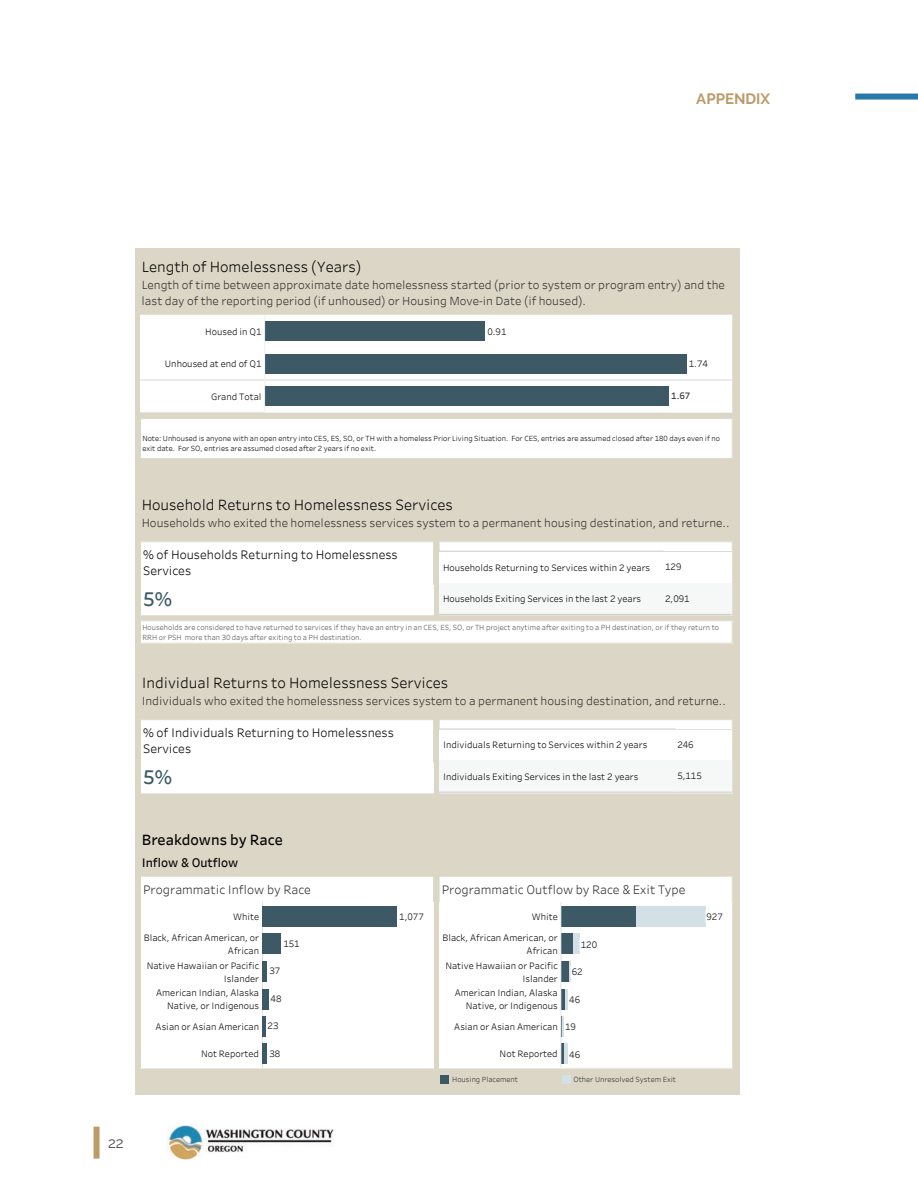
<style>
.page{position:relative;width:918px;height:1188px;background:#fff}
.page>*{position:absolute;margin:0;border:0;box-sizing:border-box;transform-origin:0 0}
.t1{font:19.35px "Tableau Book 0 75";color:#3c5965}
.t2{font:700 15px "Raleway";color:#bc9b69}
.t3{font:15px "Raleway";color:#4b4c4d}
.t4{font:14.55px "Tableau Book 0 50";color:#040503}
.t5{font:14.55px "Tableau Book 0 75";color:#040503}
.t6{font:12.15px/16.4px "Tableau Book 0 50";color:#040503}
.t7{font:12.15px "Tableau Book 0 50";color:#313232}
.t8{font:12.15px "Tableau Book 0 75";color:#040503}
.t9{font:11.55px/15.8px "Tableau Book 0 50";color:#313232}
.t10{font:9.15px/12.8px "Tableau Book 0 50";color:#040503;text-align:right}
.t11{font:9.15px "Tableau Medium 0 50";color:#313232}
.t12{font:7.35px/10.4px "Tableau Book 0 50";color:#040503}
.t13{font:7.35px/10.4px "Tableau Book 0 50";color:#545554}
.t14{font:7.35px "Tableau Book 0 50";color:#313232}
</style>
<div class="page">
<img style="left:166px;top:1125px;width:168px;height:35px">
<div style="left:94px;top:1127px;width:6px;height:32px;background:#bc9b69"></div>
<div style="left:135px;top:249px;width:605px;height:576px;background:#dbd6c6"></div>
<div style="left:141px;top:315px;width:591px;height:98px;background:#fff"></div>
<hr style="left:141px;top:380px;width:124px;height:1px;background:#d7d7d7">
<hr style="left:141px;top:413px;width:124px;height:1px;background:#d7d7d7">
<hr style="left:265px;top:380px;width:467px;height:1px;background:#d7d7d7">
<div style="left:265px;top:387px;width:404px;height:19px;background:#3c5965"></div>
<div style="left:265px;top:355px;width:421px;height:19px;background:#3c5965"></div>
<div style="left:265px;top:322px;width:220px;height:19px;background:#3c5965"></div>
<hr style="left:265px;top:413px;width:467px;height:1px;background:#f6f8f8">
<hr style="left:265px;top:315px;width:1px;height:98px;background:#f6f8f8">
<div style="left:140px;top:418px;width:593px;height:41px;background:#fff"></div>
<div style="left:140px;top:418px;width:593px;height:41px;border:1px solid #dbd6c6"></div>
<div style="left:439px;top:541px;width:294px;height:75px;background:#fff"></div>
<div style="left:439px;top:541px;width:294px;height:75px;border:1px solid #dbd6c6"></div>
<div style="left:439px;top:551px;width:292px;height:63px;background:#fff"></div>
<div style="left:439px;top:583px;width:224px;height:31px;background:#f6f8f8"></div>
<hr style="left:439px;top:551px;width:224px;height:1px;background:#cbcac9">
<hr style="left:439px;top:614px;width:224px;height:1px;background:#cbcac9">
<div style="left:663px;top:583px;width:68px;height:31px;background:#f6f8f8"></div>
<hr style="left:663px;top:551px;width:68px;height:1px;background:#cbcac9">
<hr style="left:663px;top:614px;width:68px;height:1px;background:#cbcac9">
<div style="left:140px;top:541px;width:294px;height:75px;background:#fff"></div>
<div style="left:140px;top:541px;width:294px;height:75px;border:1px solid #dbd6c6"></div>
<div style="left:141px;top:585px;width:292px;height:30px;background:#fff"></div>
<div style="left:140px;top:620px;width:593px;height:23px;background:#fff"></div>
<div style="left:140px;top:620px;width:593px;height:23px;border:1px solid #dbd6c6"></div>
<div style="left:439px;top:719px;width:294px;height:74px;background:#fff"></div>
<div style="left:439px;top:719px;width:294px;height:74px;border:1px solid #dbd6c6"></div>
<div style="left:439px;top:729px;width:292px;height:63px;background:#fff"></div>
<div style="left:439px;top:761px;width:236px;height:31px;background:#f6f8f8"></div>
<hr style="left:439px;top:729px;width:236px;height:1px;background:#cbcac9">
<hr style="left:439px;top:792px;width:236px;height:1px;background:#cbcac9">
<div style="left:675px;top:761px;width:56px;height:31px;background:#f6f8f8"></div>
<hr style="left:675px;top:729px;width:56px;height:1px;background:#cbcac9">
<hr style="left:675px;top:792px;width:56px;height:1px;background:#cbcac9">
<div style="left:140px;top:719px;width:294px;height:74px;background:#fff"></div>
<div style="left:140px;top:719px;width:294px;height:74px;border:1px solid #dbd6c6"></div>
<div style="left:141px;top:763px;width:292px;height:30px;background:#fff"></div>
<div style="left:135px;top:822px;width:605px;height:272px;background:#dbd6c6"></div>
<div style="left:140px;top:876px;width:294px;height:192px;background:#fff"></div>
<svg style="left:262px;top:903px;width:1px;height:164px"></svg>
<div style="left:262px;top:1043px;width:5px;height:21px;background:#3c5965"></div>
<hr style="left:262px;top:1016px;width:3px;height:21px;background:#3c5965">
<div style="left:262px;top:989px;width:6px;height:20px;background:#3c5965"></div>
<div style="left:262px;top:961px;width:5px;height:21px;background:#3c5965"></div>
<div style="left:262px;top:934px;width:19px;height:20px;background:#3c5965"></div>
<div style="left:262px;top:906px;width:135px;height:21px;background:#3c5965"></div>
<div style="left:439px;top:876px;width:294px;height:192px;background:#fff"></div>
<div style="left:561px;top:989px;width:5px;height:20px;background:#3c5965"></div>
<div style="left:561px;top:961px;width:8px;height:21px;background:#3c5965"></div>
<div style="left:561px;top:934px;width:13px;height:20px;background:#3c5965"></div>
<div style="left:561px;top:906px;width:76px;height:21px;background:#3c5965"></div>
<hr style="left:564px;top:1043px;width:4px;height:21px;background:#d3e0e5">
<svg style="left:562px;top:933px;width:2px;height:131px"></svg>
<hr style="left:566px;top:989px;width:2px;height:20px;background:#d3e0e5">
<hr style="left:569px;top:961px;width:2px;height:21px;background:#d3e0e5">
<div style="left:574px;top:934px;width:6px;height:20px;background:#d3e0e5"></div>
<div style="left:637px;top:906px;width:69px;height:21px;background:#d3e0e5"></div>
<div style="left:705px;top:911px;width:20px;height:12px;background:#fff"></div>
<hr style="left:561px;top:1067px;width:171px;height:1px;background:#f6f8f8">
<hr style="left:561px;top:903px;width:1px;height:165px;background:#f6f8f8">
<div style="left:441px;top:1075px;width:8px;height:9px;background:#3c5965"></div>
<div style="left:562px;top:1075px;width:9px;height:9px;background:#d3e0e5"></div>
<div style="left:855px;top:94px;width:63px;height:6px;background:#2978aa"></div>
<h2 class="t2" style="left:696px;top:91px;width:75px">APPENDIX</h2>
<h3 class="t4" style="left:142px;top:256px;width:221px">Length of Homelessness (Years)</h3>
<p class="t9" style="left:142px;top:276px;width:585px">Length of time between approximate date homelessness started (prior to system or program entry) and the last day of the reporting period (if unhoused) or Housing Move-in Date (if housed).</p>
<p class="t10" style="left:205px;top:325px;width:58px">Housed in Q1</p>
<p class="t10" style="left:165px;top:357px;width:98px">Unhoused at end of Q1</p>
<p class="t10" style="left:211px;top:390px;width:52px">Grand Total</p>
<p class="t10" style="left:487px;top:324px;width:21px">0.91</p>
<p class="t10" style="left:689px;top:357px;width:21px">1.74</p>
<p class="t11" style="left:671px;top:389px;width:21px">1.67</p>
<p class="t12" style="left:142px;top:433px;width:579px">Note: Unhoused is anyone with an open entry into CES, ES, SO, or TH with a homeless Prior Living Situation. For CES, entries are assumed closed after 180 days even if no exit date. For SO, entries are assumed closed after 2 years if no exit.</p>
<h3 class="t4" style="left:142px;top:494px;width:313px">Household Returns to Homelessness Services</h3>
<p class="t9" style="left:142px;top:514px;width:589px">Households who exited the homelessness services system to a permanent housing destination, and returne..</p>
<h3 class="t6" style="left:143px;top:546px;width:256px">% of Households Returning to Homelessness<br>Services</h3>
<h1 class="t1" style="left:143px;top:585px;width:30px">5%</h1>
<p class="t10" style="left:665px;top:560px;width:18px">129</p>
<p class="t10" style="left:443px;top:561px;width:209px">Households Returning to Services within 2 years</p>
<p class="t10" style="left:443px;top:592px;width:200px">Households Exiting Services in the last 2 years</p>
<p class="t10" style="left:665px;top:591px;width:26px">2,091</p>
<p class="t13" style="left:142px;top:621px;width:578px">Households are considered to have returned to services if they have an entry in an CES, ES, SO, or TH project anytime after exiting to a PH destination, or if they return to<br>RRH or PSH more than 30 days after exiting to a PH destination.</p>
<h3 class="t4" style="left:142px;top:672px;width:308px">Individual Returns to Homelessness Services</h3>
<p class="t9" style="left:142px;top:693px;width:586px">Individuals who exited the homelessness services system to a permanent housing destination, and returne..</p>
<h3 class="t6" style="left:143px;top:724px;width:252px">% of Individuals Returning to Homelessness<br>Services</h3>
<h1 class="t1" style="left:143px;top:763px;width:30px">5%</h1>
<p class="t10" style="left:677px;top:738px;width:18px">246</p>
<p class="t10" style="left:443px;top:738px;width:206px">Individuals Returning to Services within 2 years</p>
<p class="t10" style="left:443px;top:770px;width:197px">Individuals Exiting Services in the last 2 years</p>
<p class="t10" style="left:677px;top:769px;width:26px">5,115</p>
<h3 class="t5" style="left:142px;top:829px;width:143px">Breakdowns by Race</h3>
<h3 class="t8" style="left:142px;top:854px;width:98px">Inflow &amp; Outflow</h3>
<h3 class="t7" style="left:143px;top:880px;width:169px">Programmatic Inflow by Race</h3>
<p class="t10" style="left:233px;top:910px;width:28px">White</p>
<p class="t10" style="left:144px;top:931px;width:117px">Black, African American, or<br>African</p>
<p class="t10" style="left:147px;top:959px;width:114px">Native Hawaiian or Pacific<br>Islander</p>
<p class="t10" style="left:156px;top:986px;width:104px">American Indian, Alaska<br>Native, or Indigenous</p>
<p class="t10" style="left:156px;top:1020px;width:105px">Asian or Asian American</p>
<p class="t10" style="left:201px;top:1047px;width:60px">Not Reported</p>
<p class="t10" style="left:283px;top:937px;width:18px">151</p>
<p class="t10" style="left:269px;top:964px;width:12px">37</p>
<p class="t10" style="left:271px;top:992px;width:12px">48</p>
<p class="t10" style="left:268px;top:1019px;width:12px">23</p>
<p class="t10" style="left:269px;top:1047px;width:12px">38</p>
<p class="t10" style="left:399px;top:910px;width:26px">1,077</p>
<h3 class="t7" style="left:442px;top:880px;width:245px">Programmatic Outflow by Race &amp; Exit Type</h3>
<p class="t10" style="left:532px;top:910px;width:28px">White</p>
<p class="t10" style="left:442px;top:931px;width:117px">Black, African American, or<br>African</p>
<p class="t10" style="left:445px;top:959px;width:114px">Native Hawaiian or Pacific<br>Islander</p>
<p class="t10" style="left:455px;top:986px;width:104px">American Indian, Alaska<br>Native, or Indigenous</p>
<p class="t10" style="left:454px;top:1020px;width:105px">Asian or Asian American</p>
<p class="t10" style="left:500px;top:1047px;width:60px">Not Reported</p>
<p class="t10" style="left:581px;top:937px;width:18px">120</p>
<p class="t10" style="left:572px;top:965px;width:12px">62</p>
<p class="t10" style="left:569px;top:993px;width:12px">46</p>
<p class="t10" style="left:565px;top:1020px;width:12px">19</p>
<p class="t10" style="left:569px;top:1048px;width:12px">46</p>
<p class="t14" style="left:452px;top:1074px;width:67px">Housing Placement</p>
<p class="t14" style="left:574px;top:1074px;width:104px">Other Unresolved System Exit</p>
<p class="t10" style="left:706px;top:910px;width:18px">927</p>
<h2 class="t3" style="left:108px;top:1134px;width:17px">22</h2>
</div>
